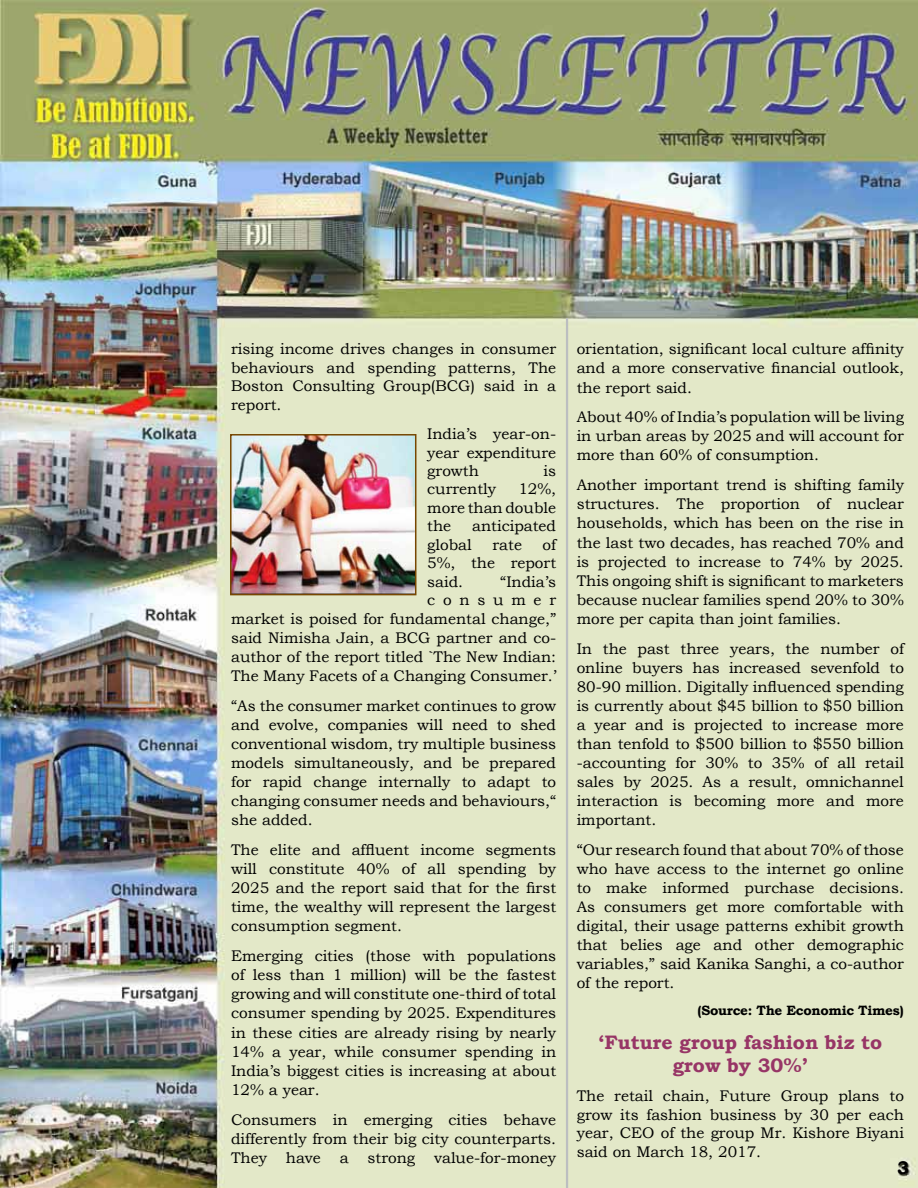
<style>
.page{position:relative;width:918px;height:1188px;background:#fff}
.page>*{position:absolute;margin:0;border:0;box-sizing:border-box;transform-origin:0 0}
.t1{font:700 19.5px/23.4px "Bookman Old Style";color:#973566;text-align:center}
.t2{font:700 18.45px "Bookman Old Style";color:#000}
.t3{font:15.3px/19px "Bookman Old Style";color:#000;text-align:justify}
.t4{font:700 13.5px "Bookman Old Style";letter-spacing:-.02em;color:#000}
</style>
<div class="page">
<img style="left:0;top:0;width:918px;height:1188px">
<hr style="left:566px;top:318px;width:2px;height:870px;background:#bcbec0">
<img style="left:233px;top:437px;width:180px;height:155px">
<div style="left:230px;top:434px;width:186px;height:161px;border:2px solid #774701"></div>
<p class="t3" style="left:231px;top:340px;width:327px;line-height:18.5px">rising income drives changes in consumer behaviours and spending patterns, The Boston Consulting Group(BCG) said in a report.</p>
<p class="t3" style="left:427px;top:425px;width:130px;line-height:18.5px">India’s year-on&shy;year expenditure growth</p>
<p class="t3" style="left:544px;top:461px;width:14px">is</p>
<p class="t3" style="left:427px;top:480px;width:70px">currently</p>
<p class="t3" style="left:427px;top:480px;width:130px;line-height:18.5px;text-indent:91px">12%, more than double the</p>
<p class="t3" style="left:472px;top:517px;width:85px">anticipated</p>
<p class="t3" style="left:427px;top:535px;width:46px">global</p>
<p class="t3" style="left:492px;top:535px;width:31px">rate</p>
<p class="t3" style="left:427px;top:535px;width:130px;line-height:18.5px;text-indent:115px">of 5%, the report said.</p>
<p class="t3" style="left:231px;top:572px;width:327px;text-align:right">“India’s<br>consumer<br>market is poised for fundamental change,” said Nimisha Jain, a BCG partner and co&shy;author of the report titled `The New Indian:<br>The Many Facets of a Changing Consumer.’</p>
<p class="t3" style="left:231px;top:696px;width:327px">“As the consumer market continues to grow and evolve, companies will need to shed conventional wisdom, try multiple business models simultaneously, and be prepared for rapid change internally to adapt to changing consumer needs and behaviours,“ she added.</p>
<p class="t3" style="left:231px;top:841px;width:327px">The elite and affluent income segments will constitute 40% of all spending by 2025 and the report said that for the first time, the wealthy will represent the largest consumption segment.</p>
<p class="t3" style="left:231px;top:947px;width:327px">Emerging cities (those with populations of less than 1 million) will be the fastest growing and will constitute one-third of total consumer spending by 2025. Expenditures in these cities are already rising by nearly 14% a year, while consumer spending in India’s biggest cities is increasing at about 12% a year.</p>
<p class="t3" style="left:231px;top:1110px;width:327px">Consumers in emerging cities behave differently from their big city counterparts.<br>They have a strong value-for-money</p>
<p class="t3" style="left:577px;top:340px;width:329px">orientation, significant local culture affinity and a more conservative financial outlook, the report said.</p>
<p class="t3" style="left:577px;top:408px;width:329px">About 40% of India’s population will be living in urban areas by 2025 and will account for more than 60% of consumption.</p>
<p class="t3" style="left:577px;top:476px;width:329px">Another important trend is shifting family structures. The proportion of nuclear households, which has been on the rise in the last two decades, has reached 70% and is projected to increase to 74% by 2025.<br>This ongoing shift is significant to marketers because nuclear families spend 20% to 30% more per capita than joint families.</p>
<p class="t3" style="left:577px;top:639px;width:329px">In the past three years, the number of online buyers has increased sevenfold to 80-90 million. Digitally influenced spending is currently about $45 billion to $50 billion a year and is projected to increase more than tenfold to $500 billion to $550 billion -accounting for 30% to 35% of all retail sales by 2025. As a result, omnichannel interaction is becoming more and more important.</p>
<p class="t3" style="left:577px;top:840px;width:329px">“Our research found that about 70% of those who have access to the internet go online to make informed purchase decisions.<br>As consumers get more comfortable with digital, their usage patterns exhibit growth that belies age and other demographic variables,” said Kanika Sanghi, a co-author of the report.</p>
<p class="t4" style="left:697px;top:1000px;width:208px">(Source: The Economic Times)</p>
<p class="t1" style="left:598px;top:1030px;width:285px">‘Future group fashion biz to grow by 30%’</p>
<p class="t3" style="left:577px;top:1087px;width:329px;line-height:18.5px">The retail chain, Future Group plans to grow its fashion business by 30 per each year, CEO of the group Mr. Kishore Biyani said on March 18, 2017.</p>
<p class="t2" style="left:897px;top:1155px;width:14px">3</p>
</div>
